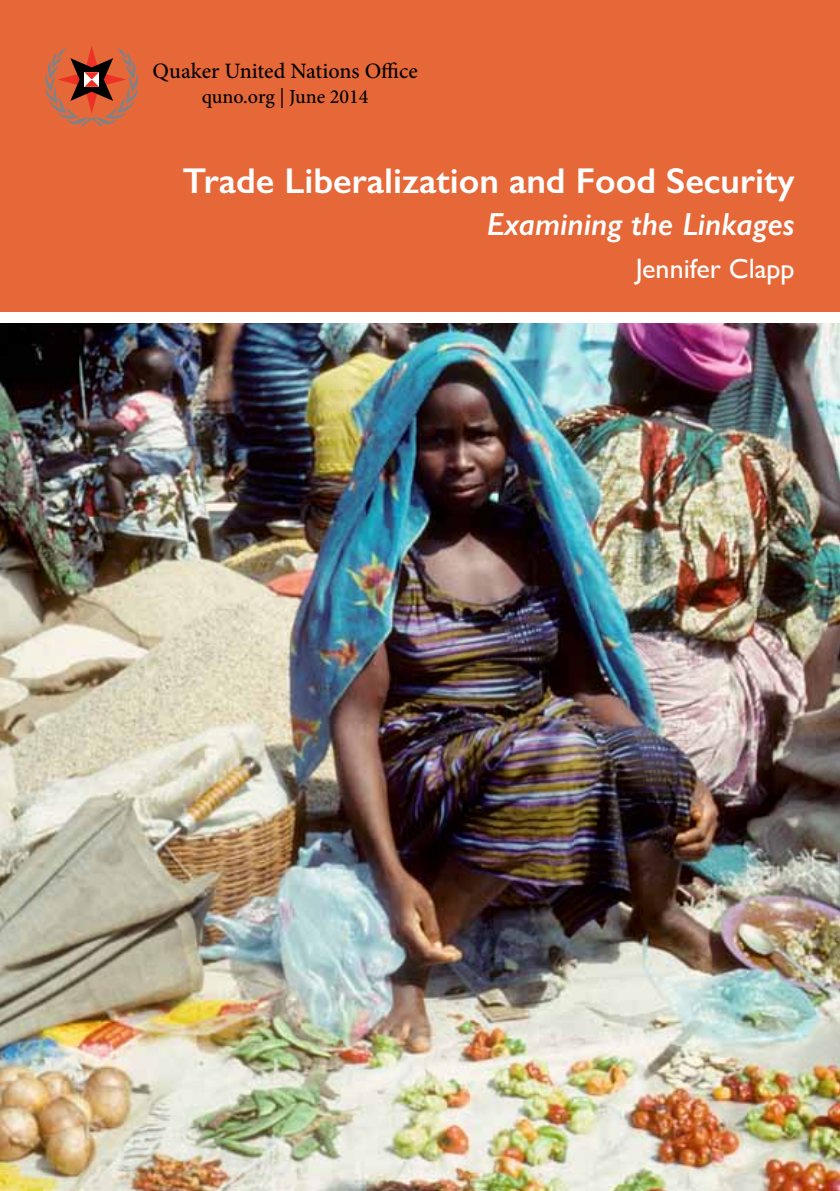
<style>
.page{position:relative;width:840px;height:1191px;background:#fff}
.page>*{position:absolute;margin:0;border:0;box-sizing:border-box;transform-origin:0 0}
.t1{font:600 36px "Gill Sans";color:#fff}
.t2{font:italic 600 32px "Gill Sans";color:#fff}
.t3{font:28px "Gill Sans";color:#fff}
.t4{font:500 22px "Minion Pro";color:#000}
.t5{font:500 20px "Minion Pro";letter-spacing:-.005em;color:#000}
</style>
<div class="page">
<img style="left:0;top:323px;width:839px;height:868px">
<div style="left:0;top:0;width:839px;height:312px;background:#e66839"></div>
<svg style="left:45px;top:46px;width:93px;height:81px"></svg>
<p class="t4" style="left:152px;top:56px;width:266px">Quaker United Nations Office</p>
<p class="t5" style="left:202px;top:83px;width:168px">quno.org | June 2014</p>
<p class="t1" style="left:182px;top:158px;width:613px">Trade Liberalization and Food Security</p>
<p class="t2" style="left:486px;top:205px;width:309px">Examining the Linkages</p>
<p class="t3" style="left:635px;top:252px;width:160px">Jennifer Clapp</p>
</div>
